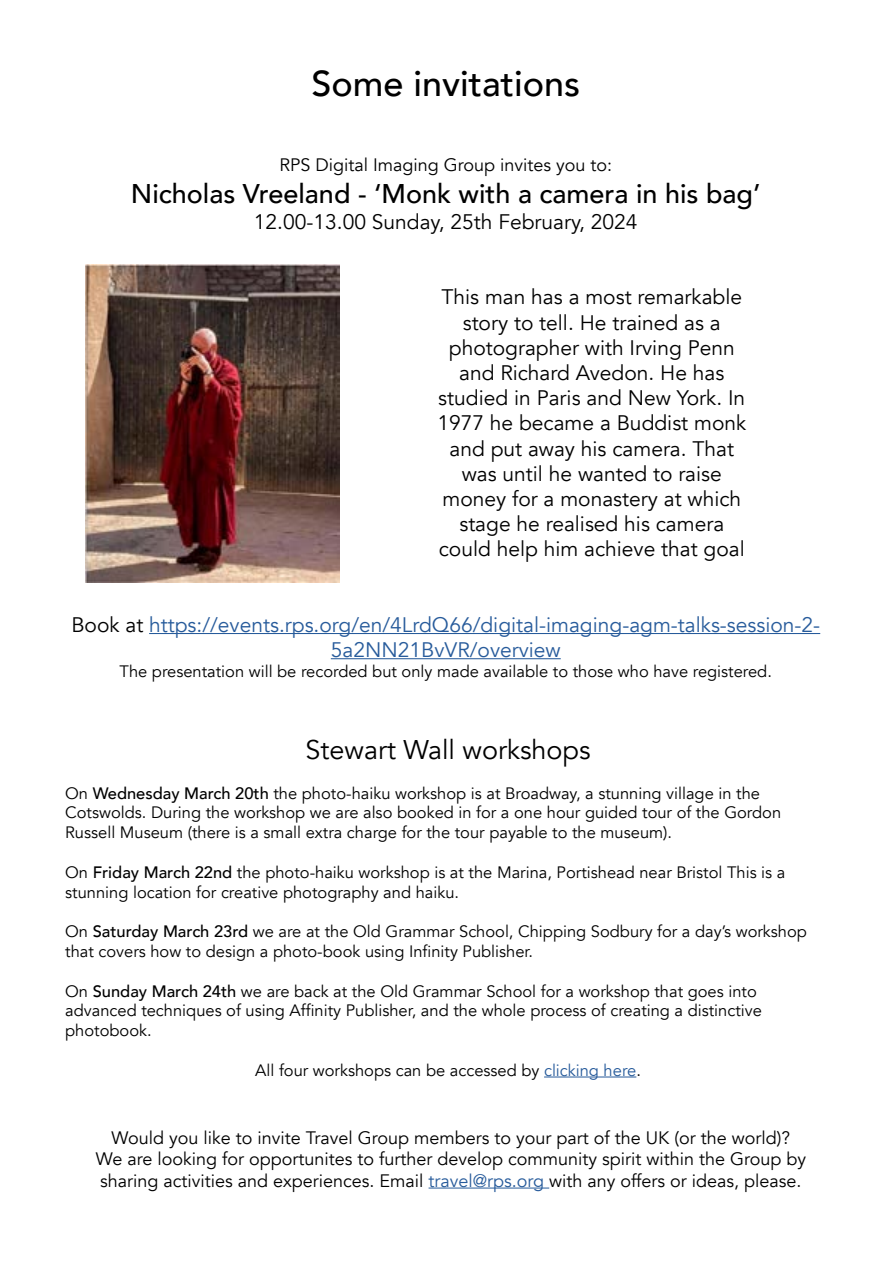
<style>
.page{position:relative;width:893px;height:1263px;background:#fff}
.page>*{position:absolute;margin:0;border:0;box-sizing:border-box;transform-origin:0 0}
.t1{font:500 36px "Avenir";color:#000}
.t2{font:500 27px "Avenir";color:#000}
.t3{font:27px "Avenir";color:#000}
.t4{font:21px/25.2px "Avenir";color:#000;text-align:center}
.t5{font:21px/25.2px "Avenir";color:#275b9b;text-align:center}
.t6{font:18px/21.6px "Avenir";color:#000;text-align:center}
.t7{font:16.5px/19.8px "Avenir";color:#000}
.s1{color:#000}
.s2{font-weight:500}
.s3{color:#275b9b}
</style>
<div class="page">
<hr style="left:149px;top:633px;width:671px;height:1px;background:#275b9b">
<hr style="left:331px;top:658px;width:230px;height:1px;background:#275b9b">
<img style="left:85px;top:265px;width:255px;height:318px">
<hr style="left:544px;top:1076px;width:92px;height:1px;background:#275b9b">
<hr style="left:429px;top:1187px;width:120px;height:1px;background:#275b9b">
<h1 class="t1" style="left:311px;top:52px;width:270px">Some invitations</h1>
<p class="t6" style="left:279px;top:154px;width:334px">RPS Digital Imaging Group invites you to:</p>
<h2 class="t2" style="left:131px;top:171px;width:631px">Nicholas Vreeland - ‘Monk with a camera in his bag’</h2>
<p class="t4" style="left:254px;top:209px;width:385px">12.00-13.00 Sunday, 25th February, 2024</p>
<p class="t4" style="left:437px;top:285px;width:310px">This man has a most remarkable story to tell. He trained as a photographer with Irving Penn and Richard Avedon. He has studied in Paris and New York. In<br>1977 he became a Buddist monk and put away his camera. That was until he wanted to raise money for a monastery at which stage he realised his camera could help him achieve that goal</p>
<p class="t5" style="left:71px;top:612px;width:750px"><span class="s1">Book at</span> https://events.rps.org/en/4LrdQ66/digital-imaging-agm-talks-session-2-<br>5a2NN21BvVR/overview</p>
<p class="t7" style="left:120px;top:662px;width:654px">The presentation will be recorded but only made available to those who have registered.</p>
<h2 class="t3" style="left:306px;top:733px;width:286px">Stewart Wall workshops</h2>
<p class="t7" style="left:65px;top:783px;width:717px">On <span class="s2">Wednesday March 20th</span> the photo-haiku workshop is at Broadway, a stunning village in the<br>Cotswolds. During the workshop we are also booked in for a one hour guided tour of the Gordon<br>Russell Museum (there is a small extra charge for the tour payable to the museum).</p>
<p class="t7" style="left:65px;top:862px;width:722px">On <span class="s2">Friday March 22nd</span> the photo-haiku workshop is at the Marina, Portishead near Bristol This is a stunning location for creative photography and haiku.</p>
<p class="t7" style="left:65px;top:922px;width:743px">On <span class="s2">Saturday March 23rd</span> we are at the Old Grammar School, Chipping Sodbury for a day’s workshop that covers how to design a photo-book using Infinity Publisher.</p>
<p class="t7" style="left:65px;top:981px;width:698px">On <span class="s2">Sunday March 24th</span> we are back at the Old Grammar School for a workshop that goes into advanced techniques of using Affinity Publisher, and the whole process of creating a distinctive photobook.</p>
<p class="t7" style="left:255px;top:1060px;width:387px">All four workshops can be accessed by <span class="s3">clicking here</span>.</p>
<p class="t6" style="left:96px;top:1127px;width:712px">Would you like to invite Travel Group members to your part of the UK (or the world)?<br>We are looking for opportunites to further develop community spirit within the Group by sharing activities and experiences. Email <span class="s3">travel@rps.org</span> with any offers or ideas, please.</p>
</div>
